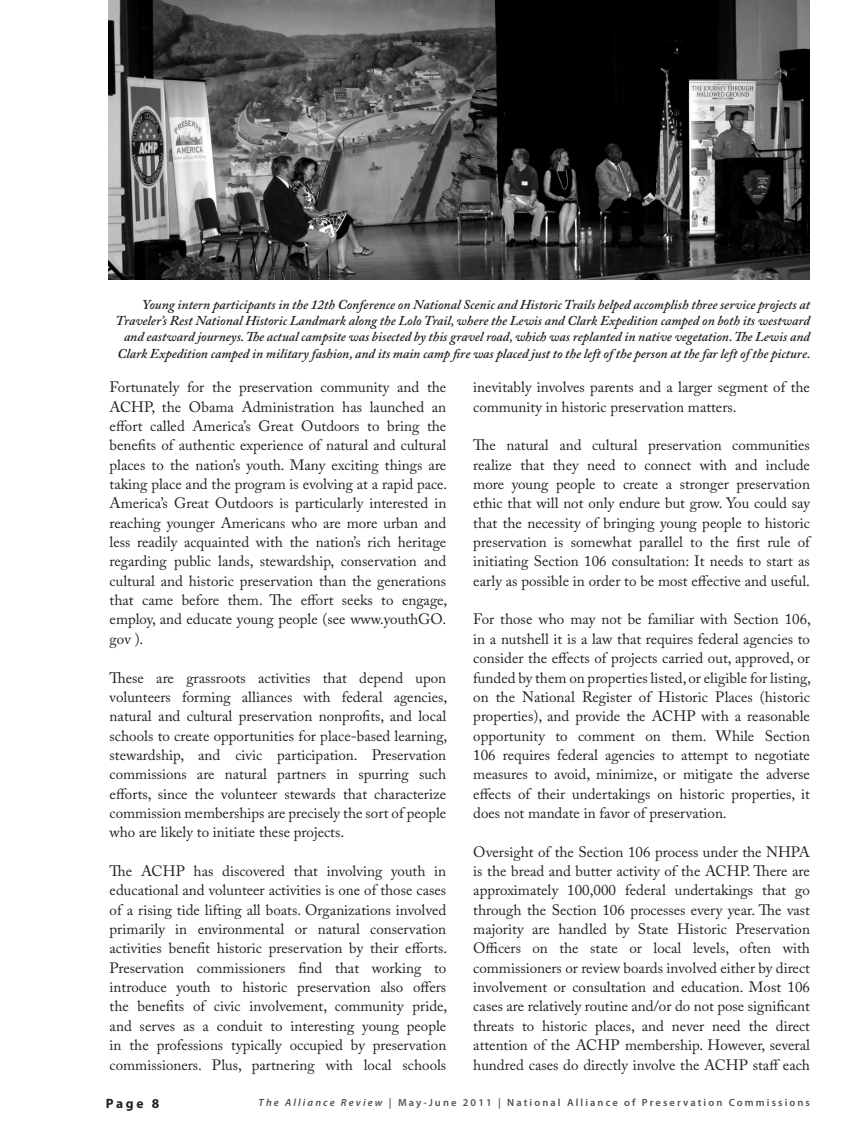
<style>
.page{position:relative;width:864px;height:1134px;background:#fff}
.page>*{position:absolute;margin:0;border:0;box-sizing:border-box;transform-origin:0 0}
.t1{font:15px/19.4px "Adobe Caslon Pro";color:#231f20;text-align:justify}
.t2{font:italic 600 13.5px/16.2px "Adobe Caslon Pro";color:#231f20;text-align:right}
.t3{font:700 13.5px "Myriad Pro";color:#231f20}
.t4{font:600 10.5px "Myriad Pro";letter-spacing:.2em;color:#535355}
.s1{font-style:italic}
</style>
<div class="page">
<img style="left:108px;top:0;width:702px;height:280px">
<p class="t2" style="left:116px;top:296px;width:696px">Young intern participants in the 12th Conference on National Scenic and Historic Trails helped accomplish three service projects at Traveler’s Rest National Historic Landmark along the Lolo Trail, where the Lewis and Clark Expedition camped on both its westward and eastward journeys. The actual campsite was bisected by this gravel road, which was replanted in native vegetation. The Lewis and Clark Expedition camped in military fashion, and its main camp fire was placed just to the left of the person at the far left of the picture.</p>
<p class="t1" style="left:110px;top:377px;width:339px">Fortunately for the preservation community and the ACHP, the Obama Administration has launched an effort called America’s Great Outdoors to bring the benefits of authentic experience of natural and cultural places to the nation’s youth. Many exciting things are taking place and the program is evolving at a rapid pace.<br>America’s Great Outdoors is particularly interested in reaching younger Americans who are more urban and less readily acquainted with the nation’s rich heritage regarding public lands, stewardship, conservation and cultural and historic preservation than the generations that came before them. The effort seeks to engage, employ, and educate young people (see www.youthGO. gov ).</p>
<p class="t1" style="left:110px;top:668px;width:339px">These are grassroots activities that depend upon volunteers forming alliances with federal agencies, natural and cultural preservation nonprofits, and local schools to create opportunities for place-based learning, stewardship, and civic participation. Preservation commissions are natural partners in spurring such efforts, since the volunteer stewards that characterize commission memberships are precisely the sort of people who are likely to initiate these projects.</p>
<p class="t1" style="left:110px;top:861px;width:339px">The ACHP has discovered that involving youth in educational and volunteer activities is one of those cases of a rising tide lifting all boats. Organizations involved primarily in environmental or natural conservation activities benefit historic preservation by their efforts.<br>Preservation commissioners find that working to introduce youth to historic preservation also offers the benefits of civic involvement, community pride, and serves as a conduit to interesting young people in the professions typically occupied by preservation commissioners. Plus, partnering with local schools</p>
<p class="t1" style="left:473px;top:377px;width:338px">inevitably involves parents and a larger segment of the community in historic preservation matters.</p>
<p class="t1" style="left:473px;top:435px;width:338px">The natural and cultural preservation communities realize that they need to connect with and include more young people to create a stronger preservation ethic that will not only endure but grow. You could say that the necessity of bringing young people to historic preservation is somewhat parallel to the first rule of initiating Section 106 consultation: It needs to start as early as possible in order to be most effective and useful.</p>
<p class="t1" style="left:473px;top:610px;width:339px">For those who may not be familiar with Section 106, in a nutshell it is a law that requires federal agencies to consider the effects of projects carried out, approved, or funded by them on properties listed, or eligible for listing, on the National Register of Historic Places (historic properties), and provide the ACHP with a reasonable opportunity to comment on them. While Section 106 requires federal agencies to attempt to negotiate measures to avoid, minimize, or mitigate the adverse effects of their undertakings on historic properties, it does not mandate in favor of preservation.</p>
<p class="t1" style="left:473px;top:842px;width:338px">Oversight of the Section 106 process under the NHPA is the bread and butter activity of the ACHP. There are approximately 100,000 federal undertakings that go through the Section 106 processes every year. The vast majority are handled by State Historic Preservation Officers on the state or local levels, often with commissioners or review boards involved either by direct involvement or consultation and education. Most 106 cases are relatively routine and/or do not pose significant</p>
<p class="t1" style="left:473px;top:1016px;width:338px">threats to historic places, and never need the direct attention of the ACHP membership. However, several hundred cases do directly involve the ACHP staff each</p>
<p class="t3" style="left:106px;top:1095px;width:55px">Page 8</p>
<p class="t4" style="left:259px;top:1096px;width:553px"><span class="s1">The Alliance Review</span> | May-June 2011 | National Alliance of Preservation Commissions</p>
</div>
